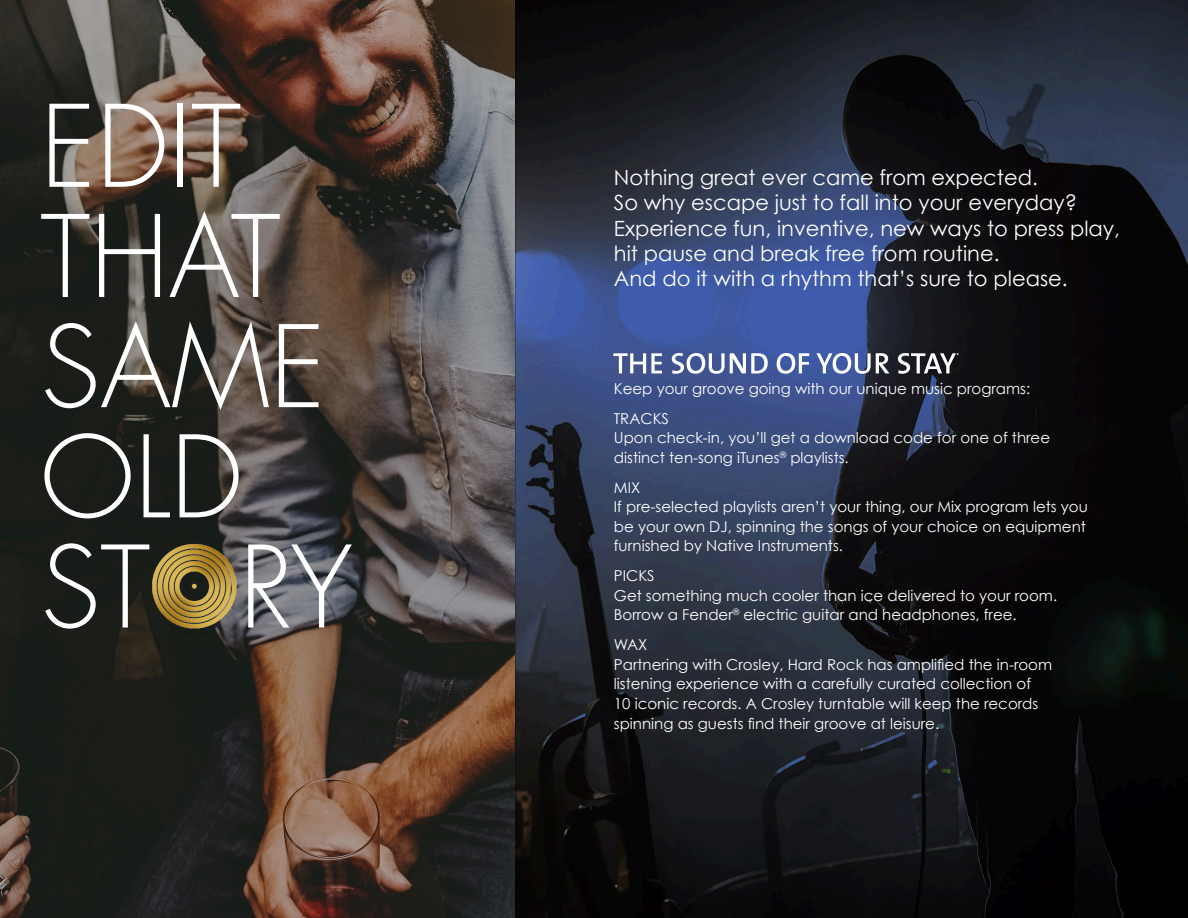
<style>
.page{position:relative;width:1188px;height:918px;background:#fff}
.page>*{position:absolute;margin:0;border:0;box-sizing:border-box;transform-origin:0 0}
.t1{font:300 110.25px/110.2px "Futura Std";color:#fff}
.t2{font:21px "Century Gothic";color:#fff}
.t3{font:15px/19.6px "Century Gothic";color:#fff}
</style>
<div class="page">
<img style="left:516px;top:0;width:672px;height:918px">
<svg style="left:0;top:0;width:516px;height:918px;background:#433b35"></svg>
<svg style="left:613px;top:353px;width:49px;height:20px"></svg>
<svg style="left:672px;top:353px;width:96px;height:21px"></svg>
<svg style="left:777px;top:353px;width:32px;height:21px"></svg>
<svg style="left:816px;top:353px;width:73px;height:21px"></svg>
<svg style="left:898px;top:353px;width:61px;height:21px"></svg>
<img style="left:151px;top:541px;width:86px;height:90px">
<p class="t1" style="left:40px;top:95px;width:313px">EDIT<br>THAT<br>SAME<br>OLD<br>ST RY</p>
<p class="t2" style="left:614px;top:163px;width:425px">Nothing great ever came from expected.</p>
<p class="t2" style="left:614px;top:188px;width:465px">So why escape just to fall into your everyday?</p>
<p class="t2" style="left:614px;top:213px;width:508px">Experience fun, inventive, new ways to press play,</p>
<p class="t2" style="left:614px;top:239px;width:387px">hit pause and break free from routine.</p>
<p class="t2" style="left:614px;top:264px;width:455px">And do it with a rhythm that’s sure to please.</p>
<p class="t3" style="left:614px;top:379px;width:418px">Keep your groove going with our unique music programs:</p>
<p class="t3" style="left:614px;top:409px;width:57px">TRACKS</p>
<p class="t3" style="left:614px;top:428px;width:438px">Upon check-in, you’ll get a download code for one of three</p>
<p class="t3" style="left:614px;top:448px;width:236px">distinct ten-song iTunes<sup>®</sup> playlists.</p>
<p class="t3" style="left:614px;top:478px;width:28px">MIX</p>
<p class="t3" style="left:614px;top:497px;width:476px">If pre-selected playlists aren’t your thing, our Mix program lets you be your own DJ, spinning the songs of your choice on equipment furnished by Native Instruments.</p>
<p class="t3" style="left:614px;top:566px;width:42px">PICKS</p>
<p class="t3" style="left:614px;top:586px;width:445px">Get something much cooler than ice delivered to your room.</p>
<p class="t3" style="left:614px;top:605px;width:404px">Borrow a Fender<sup>®</sup> electric guitar and headphones, free.</p>
<p class="t3" style="left:614px;top:635px;width:35px">WAX</p>
<p class="t3" style="left:614px;top:655px;width:440px">Partnering with Crosley, Hard Rock has amplified the in-room listening experience with a carefully curated collection of<br>10 iconic records. A Crosley turntable will keep the records spinning as guests find their groove at leisure.</p>
</div>
